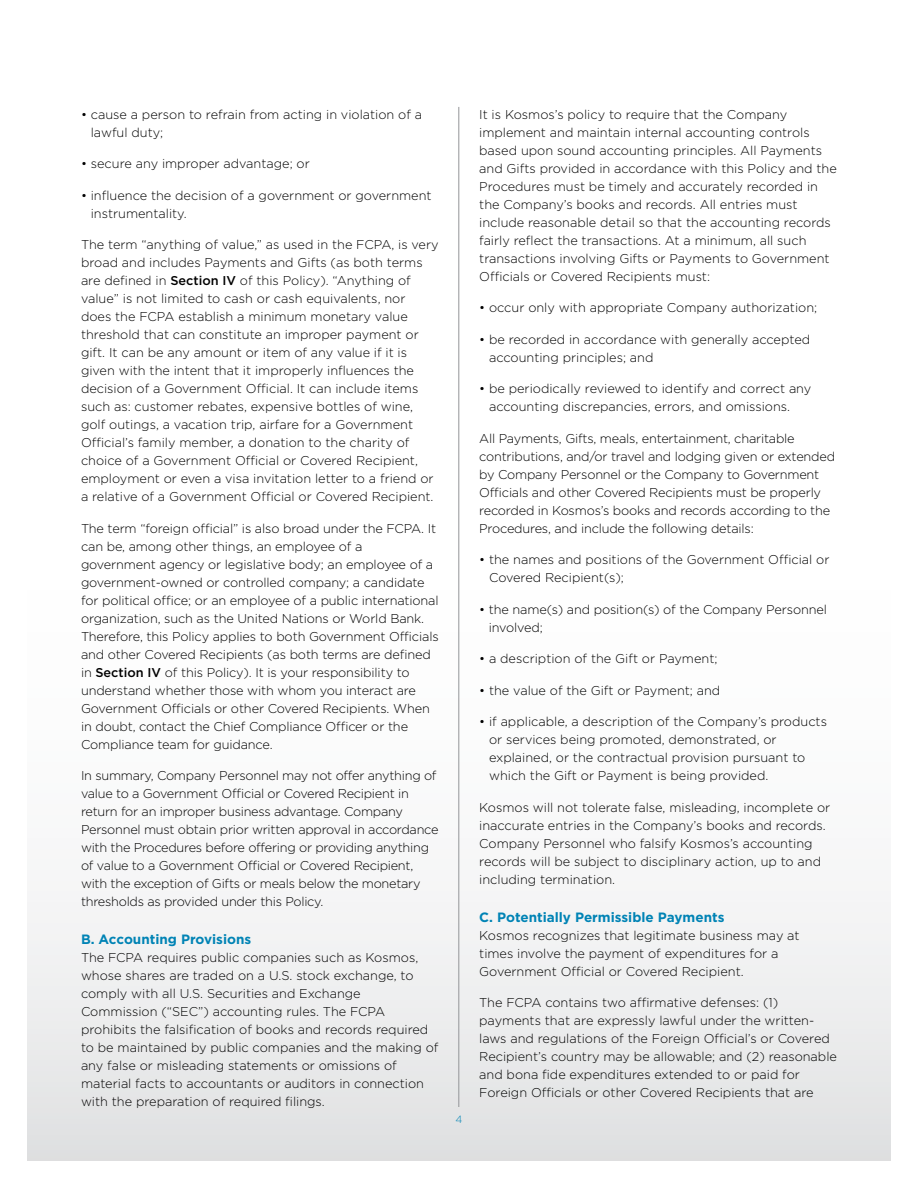
<style>
.page{position:relative;width:918px;height:1188px;background:#fff}
.page>*{position:absolute;margin:0;border:0;box-sizing:border-box;transform-origin:0 0}
.t1{font:700 13.5px "Gotham";color:#0083b5}
.t2{font:300 12.75px/18px "Gotham";color:#000}
.t3{font:300 12.75px/18px "Gotham";letter-spacing:-.02em;color:#000}
.t4{font:300 10.5px "Gotham";color:#0083b5}
.s1{font-weight:500}
</style>
<div class="page">
<div style="left:27px;top:486px;width:864px;height:675px;background:linear-gradient(to bottom,#fff,#e5e6e7)"></div>
<hr style="left:458px;top:107px;width:1px;height:1000px;background:#939598">
<p class="t2" style="left:91px;top:105px;width:333px;text-indent:-10px">• cause a person to refrain from acting in violation of a lawful duty;</p>
<p class="t2" style="left:81px;top:154px;width:230px">• secure any improper advantage; or</p>
<p class="t2" style="left:91px;top:186px;width:342px;text-indent:-10px">• influence the decision of a government or government instrumentality.</p>
<p class="t2" style="left:81px;top:236px;width:359px">The term “anything of value,” as used in the FCPA, is very broad and includes Payments and Gifts (as both terms are defined in <span class="s1">Section IV</span> of this Policy). “Anything of value” is not limited to cash or cash equivalents, nor does the FCPA establish a minimum monetary value threshold that can constitute an improper payment or gift. It can be any amount or item of any value if it is given with the intent that it improperly influences the decision of a Government Official. It can include items such as: customer rebates, expensive bottles of wine, golf outings, a vacation trip, airfare for a Government Official’s family member, a donation to the charity of choice of a Government Official or Covered Recipient, employment or even a visa invitation letter to a friend or a relative of a Government Official or Covered Recipient.</p>
<p class="t2" style="left:81px;top:519px;width:359px">The term “foreign official” is also broad under the FCPA. It can be, among other things, an employee of a government agency or legislative body; an employee of a government-owned or controlled company; a candidate for political office; or an employee of a public international organization, such as the United Nations or World Bank.<br>Therefore, this Policy applies to both Government Officials and other Covered Recipients (as both terms are defined in <span class="s1">Section IV</span> of this Policy). It is your responsibility to understand whether those with whom you interact are Government Officials or other Covered Recipients. When in doubt, contact the Chief Compliance Officer or the Compliance team for guidance.</p>
<p class="t3" style="left:81px;top:767px;width:359px">In summary, Company Personnel may not offer anything of value to a Government Official or Covered Recipient in return for an improper business advantage. Company Personnel must obtain prior written approval in accordance with the Procedures before offering or providing anything of value to a Government Official or Covered Recipient, with the exception of Gifts or meals below the monetary thresholds as provided under this Policy.</p>
<p class="t1" style="left:81px;top:932px;width:172px">B. Accounting Provisions</p>
<p class="t2" style="left:81px;top:949px;width:359px">The FCPA requires public companies such as Kosmos, whose shares are traded on a U.S. stock exchange, to comply with all U.S. Securities and Exchange Commission (“SEC”) accounting rules. The FCPA prohibits the falsification of books and records required to be maintained by public companies and the making of any false or misleading statements or omissions of material facts to accountants or auditors in connection with the preparation of required filings.</p>
<p class="t4" style="left:456px;top:1113px;width:8px">4</p>
<p class="t2" style="left:479px;top:105px;width:359px">It is Kosmos’s policy to require that the Company implement and maintain internal accounting controls based upon sound accounting principles. All Payments and Gifts provided in accordance with this Policy and the Procedures must be timely and accurately recorded in the Company’s books and records. All entries must include reasonable detail so that the accounting records fairly reflect the transactions. At a minimum, all such transactions involving Gifts or Payments to Government Officials or Covered Recipients must:</p>
<p class="t2" style="left:479px;top:299px;width:340px">• occur only with appropriate Company authorization;</p>
<p class="t2" style="left:489px;top:330px;width:323px;text-indent:-10px">• be recorded in accordance with generally accepted accounting principles; and</p>
<p class="t2" style="left:489px;top:380px;width:324px;text-indent:-10px">• be periodically reviewed to identify and correct any accounting discrepancies, errors, and omissions.</p>
<p class="t2" style="left:479px;top:429px;width:357px">All Payments, Gifts, meals, entertainment, charitable contributions, and/or travel and lodging given or extended by Company Personnel or the Company to Government Officials and other Covered Recipients must be properly recorded in Kosmos’s books and records according to the Procedures, and include the following details:</p>
<p class="t2" style="left:489px;top:551px;width:342px;text-indent:-10px">• the names and positions of the Government Official or<br>Covered Recipient(s);</p>
<p class="t2" style="left:489px;top:600px;width:340px;text-indent:-10px">• the name(s) and position(s) of the Company Personnel involved;</p>
<p class="t2" style="left:479px;top:650px;width:240px">• a description of the Gift or Payment;</p>
<p class="t2" style="left:479px;top:681px;width:243px">• the value of the Gift or Payment; and</p>
<p class="t2" style="left:489px;top:713px;width:339px;text-indent:-10px">• if applicable, a description of the Company’s products or services being promoted, demonstrated, or explained, or the contractual provision pursuant to which the Gift or Payment is being provided.</p>
<p class="t2" style="left:479px;top:798px;width:353px">Kosmos will not tolerate false, misleading, incomplete or inaccurate entries in the Company’s books and records.<br>Company Personnel who falsify Kosmos’s accounting records will be subject to disciplinary action, up to and including termination.</p>
<p class="t1" style="left:479px;top:909px;width:247px">C. Potentially Permissible Payments</p>
<p class="t2" style="left:479px;top:926px;width:322px">Kosmos recognizes that legitimate business may at times involve the payment of expenditures for a<br>Government Official or Covered Recipient.</p>
<p class="t2" style="left:479px;top:994px;width:359px">The FCPA contains two affirmative defenses: (1) payments that are expressly lawful under the written&shy;laws and regulations of the Foreign Official’s or Covered Recipient’s country may be allowable; and (2) reasonable and bona fide expenditures extended to or paid for Foreign Officials or other Covered Recipients that are</p>
</div>
